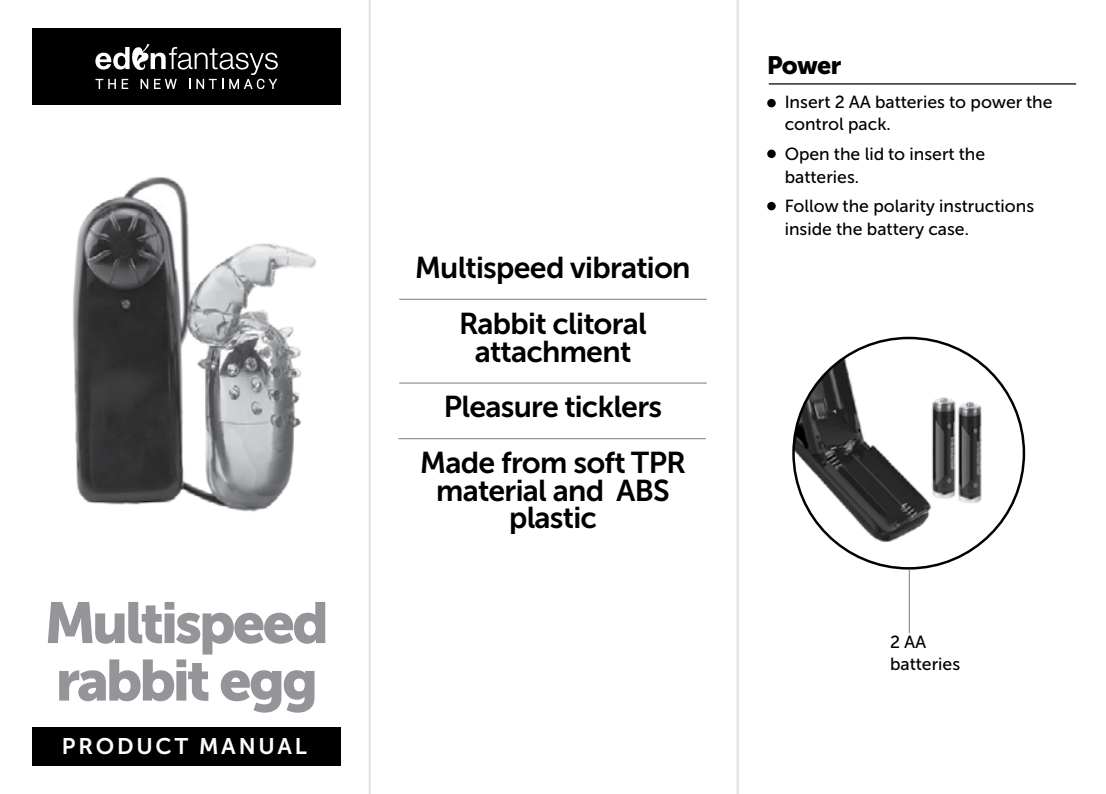
<style>
.page{position:relative;width:1106px;height:794px;background:#fff}
.page>*{position:absolute;margin:0;border:0;box-sizing:border-box;transform-origin:0 0}
.t1{font:57.5px/57.5px "Museo Sans Cyrl 900";letter-spacing:-.05em;color:#939598}
.t2{font:30px/55.8px "Museo Sans Cyrl 700";letter-spacing:-.025em;color:#000;text-align:center}
.t3{font:25px "Museo Sans Cyrl 900";letter-spacing:-.035em;color:#000}
.t4{font:22.5px "Museo Sans Cyrl 700";letter-spacing:.125em;color:#fff}
.t5{font:17.5px/22.5px "Museo Sans Cyrl 500";color:#000}
</style>
<div class="page">
<div style="left:32px;top:726px;width:309px;height:39px;background:#000"></div>
<div style="left:32px;top:28px;width:309px;height:77px;background:#000"></div>
<img style="left:793px;top:338px;width:230px;height:230px;border-radius:115px">
<svg style="left:95px;top:44px;width:183px;height:45px"></svg>
<hr style="left:399px;top:299px;width:307px;height:1px;background:#939598">
<hr style="left:399px;top:382px;width:307px;height:2px;background:#939598">
<hr style="left:398px;top:438px;width:308px;height:1px;background:#939598">
<hr style="left:768px;top:83px;width:308px;height:2px;background:#000">
<div style="left:767px;top:150px;width:8px;height:8px;background:#000;border-radius:50%"></div>
<div style="left:767px;top:202px;width:8px;height:8px;background:#000;border-radius:50%"></div>
<div style="left:767px;top:99px;width:8px;height:8px;background:#000;border-radius:50%"></div>
<img style="left:73px;top:177px;width:244px;height:335px">
<hr style="left:908px;top:569px;width:2px;height:64px;background:#939598">
<hr style="left:368px;top:0;width:3px;height:794px;background:#e5e6e5">
<hr style="left:736px;top:0;width:3px;height:794px;background:#e5e6e5">
<h1 class="t1" style="left:45px;top:594px;width:285px">Multispeed rabbit egg</h1>
<p class="t4" style="left:62px;top:734px;width:246px">PRODUCT MANUAL</p>
<h2 class="t2" style="left:415px;top:240px;width:277px">Multispeed vibration<br>Rabbit clitoral</h2>
<h2 class="t2" style="left:420px;top:323px;width:267px">attachment<br>Pleasure ticklers<br>Made from soft TPR</h2>
<h2 class="t2" style="left:436px;top:477px;width:235px;line-height:27.5px">material and ABS plastic</h2>
<h3 class="t3" style="left:767px;top:51px;width:76px">Power</h3>
<p class="t5" style="left:784px;top:91px;width:269px">Insert 2 AA batteries to power the control pack.</p>
<p class="t5" style="left:784px;top:143px;width:202px">Open the lid to insert the batteries.</p>
<p class="t5" style="left:784px;top:195px;width:251px">Follow the polarity instructions inside the battery case.</p>
<p class="t5" style="left:890px;top:631px;width:72px">2 AA batteries</p>
</div>
